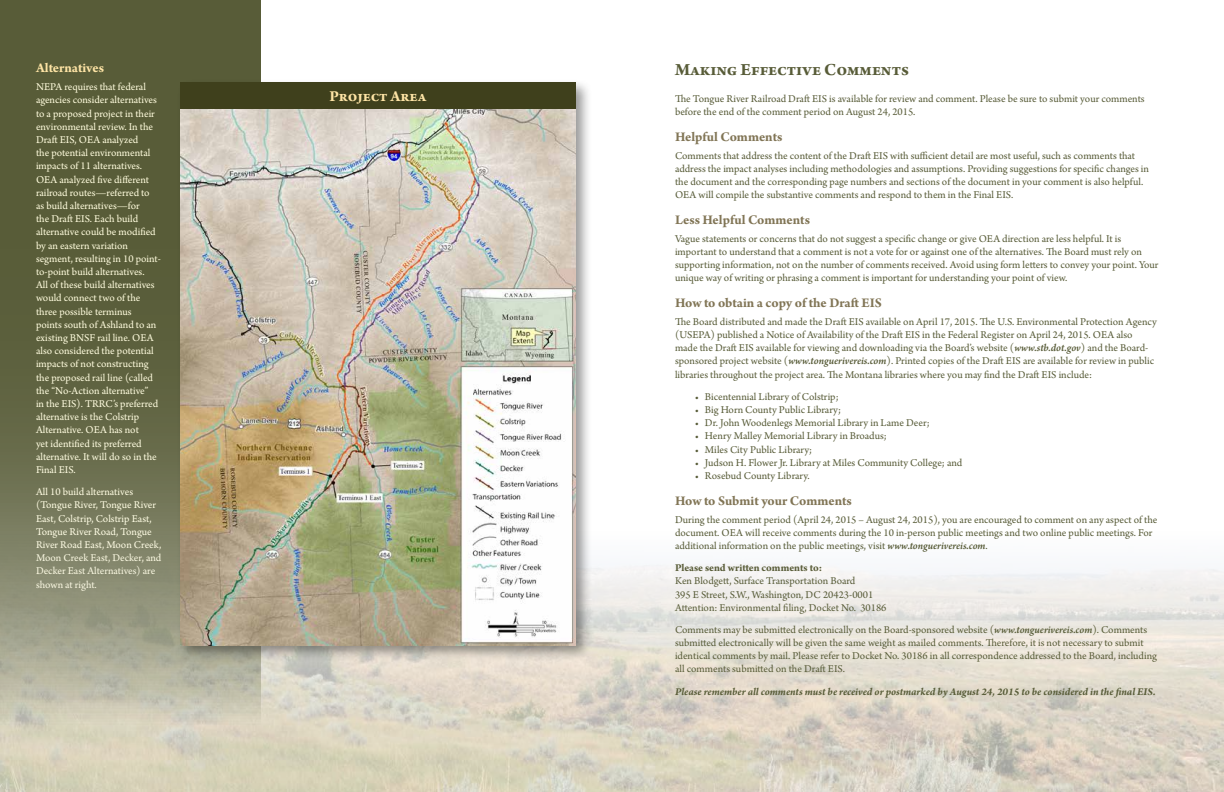
<style>
.page{position:relative;width:1224px;height:792px;background:#fff}
.page>*{position:absolute;margin:0;border:0;box-sizing:border-box;transform-origin:0 0}
.t1{font:700 18px "Arno Pro";color:#585c38}
.t2{font:700 16px "Arno Pro";color:#ffe5a6}
.t3{font:700 14px "Arno Pro";color:#817555}
.t4{font:700 14px "Arno Pro";letter-spacing:.05em;color:#817555}
.t5{font:700 14px "Arno Pro";letter-spacing:-.005em;color:#ffe5a6}
.t6{font:11px/13.2px "Arno Pro";color:#585c38}
.t7{font:11px/13.2px "Arno Pro";color:#fffcdd}
.t8{font:italic 700 11px "Arno Pro";letter-spacing:-.005em;color:#585c38}
.t9{font:700 11px "Arno Pro";color:#585c38}
.s1{font-weight:600;font-style:italic}
</style>
<div class="page">
<img style="left:261px;top:563px;width:963px;height:229px">
<svg style="left:0;top:0;width:261px;height:792px"></svg>
<div style="left:176px;top:78px;width:417px;height:584px;background:#000;opacity:.4"></div>
<img style="left:180px;top:109px;width:396px;height:536px">
<div style="left:180px;top:82px;width:396px;height:27px;background:#3f401c"></div>
<p class="t5" style="left:36px;top:60px;width:70px">Alternatives</p>
<p class="t7" style="left:36px;top:81px;width:126px">NEPA requires that federal agencies consider alternatives to a proposed project in their environmental review. In the<br>Draft EIS, OEA analyzed<br>the potential environmental impacts of 11 alternatives.<br>OEA analyzed five different railroad routes—referred to<br>as build alternatives—for<br>the Draft EIS. Each build alternative could be modified by an eastern variation segment, resulting in 10 point&shy;to-point build alternatives.<br>All of these build alternatives would connect two of the three possible terminus<br>points south of Ashland to an existing BNSF rail line. OEA also considered the potential impacts of not constructing the proposed rail line (called the “No-Action alternative”<br>in the EIS). TRRC’s preferred alternative is the Colstrip<br>Alternative. OEA has not<br>yet identified its preferred alternative. It will do so in the<br>Final EIS.</p>
<p class="t7" style="left:36px;top:486px;width:127px">All 10 build alternatives (Tongue River, Tongue River<br>East, Colstrip, Colstrip East,<br>Tongue River Road, Tongue<br>River Road East, Moon Creek,<br>Moon Creek East, Decker, and<br>Decker East Alternatives) are shown at right.</p>
<h2 class="t2" style="left:329px;top:87px;width:99px">Project Area</h2>
<h1 class="t1" style="left:675px;top:59px;width:236px">Making Effective Comments</h1>
<p class="t6" style="left:675px;top:93px;width:471px">The Tongue River Railroad Draft EIS is available for review and comment. Please be sure to submit your comments before the end of the comment period on August 24, 2015.</p>
<p class="t3" style="left:675px;top:129px;width:109px">Helpful Comments</p>
<p class="t6" style="left:675px;top:149px;width:476px">Comments that address the content of the Draft EIS with sufficient detail are most useful, such as comments that address the impact analyses including methodologies and assumptions. Providing suggestions for specific changes in the document and the corresponding page numbers and sections of the document in your comment is also helpful.<br>OEA will compile the substantive comments and respond to them in the Final EIS.</p>
<p class="t3" style="left:675px;top:212px;width:137px">Less Helpful Comments</p>
<p class="t6" style="left:675px;top:232px;width:485px">Vague statements or concerns that do not suggest a specific change or give OEA direction are less helpful. It is important to understand that a comment is not a vote for or against one of the alternatives. The Board must rely on supporting information, not on the number of comments received. Avoid using form letters to convey your point. Your unique way of writing or phrasing a comment is important for understanding your point of view.</p>
<p class="t3" style="left:675px;top:295px;width:208px">How to obtain a copy of the Draft EIS</p>
<p class="t6" style="left:675px;top:315px;width:483px">The Board distributed and made the Draft EIS available on April 17, 2015. The U.S. Environmental Protection Agency (USEPA) published a Notice of Availability of the Draft EIS in the Federal Register on April 24, 2015. OEA also made the Draft EIS available for viewing and downloading via the Board’s website (<span class="s1">www.stb.dot.gov</span>) and the Board&shy;sponsored project website (<span class="s1">www.tonguerivereis.com</span>). Printed copies of the Draft EIS are available for review in public libraries throughout the project area. The Montana libraries where you may find the Draft EIS include:</p>
<p class="t6" style="left:695px;top:390px;width:145px">• Bicentennial Library of Colstrip;</p>
<p class="t6" style="left:695px;top:404px;width:148px">• Big Horn County Public Library;</p>
<p class="t6" style="left:695px;top:417px;width:236px">• Dr. John Woodenlegs Memorial Library in Lame Deer;</p>
<p class="t6" style="left:695px;top:430px;width:193px">• Henry Malley Memorial Library in Broadus;</p>
<p class="t6" style="left:695px;top:443px;width:119px">• Miles City Public Library;</p>
<p class="t6" style="left:695px;top:456px;width:269px">• Judson H. Flower Jr. Library at Miles Community College; and</p>
<p class="t6" style="left:695px;top:470px;width:116px">• Rosebud County Library.</p>
<p class="t4" style="left:675px;top:492px;width:178px">How to Submit your Comments</p>
<p class="t6" style="left:675px;top:513px;width:484px">During the comment period (April 24, 2015 – August 24, 2015), you are encouraged to comment on any aspect of the document. OEA will receive comments during the 10 in-person public meetings and two online public meetings. For additional information on the public meetings, visit <span class="s1">www.tonguerivereis.com</span>.</p>
<p class="t9" style="left:675px;top:561px;width:149px">Please send written comments to:</p>
<p class="t6" style="left:675px;top:575px;width:213px">Ken Blodgett, Surface Transportation Board<br>395 E Street, S.W., Washington, DC 20423-0001<br>Attention: Environmental filing, Docket No. 30186</p>
<p class="t6" style="left:675px;top:624px;width:483px">Comments may be submitted electronically on the Board-sponsored website (<span class="s1">www.tonguerivereis.com</span>). Comments submitted electronically will be given the same weight as mailed comments. Therefore, it is not necessary to submit identical comments by mail. Please refer to Docket No. 30186 in all correspondence addressed to the Board, including all comments submitted on the Draft EIS.</p>
<p class="t8" style="left:675px;top:685px;width:482px">Please remember all comments must be received or postmarked by August 24, 2015 to be considered in the final EIS.</p>
</div>
